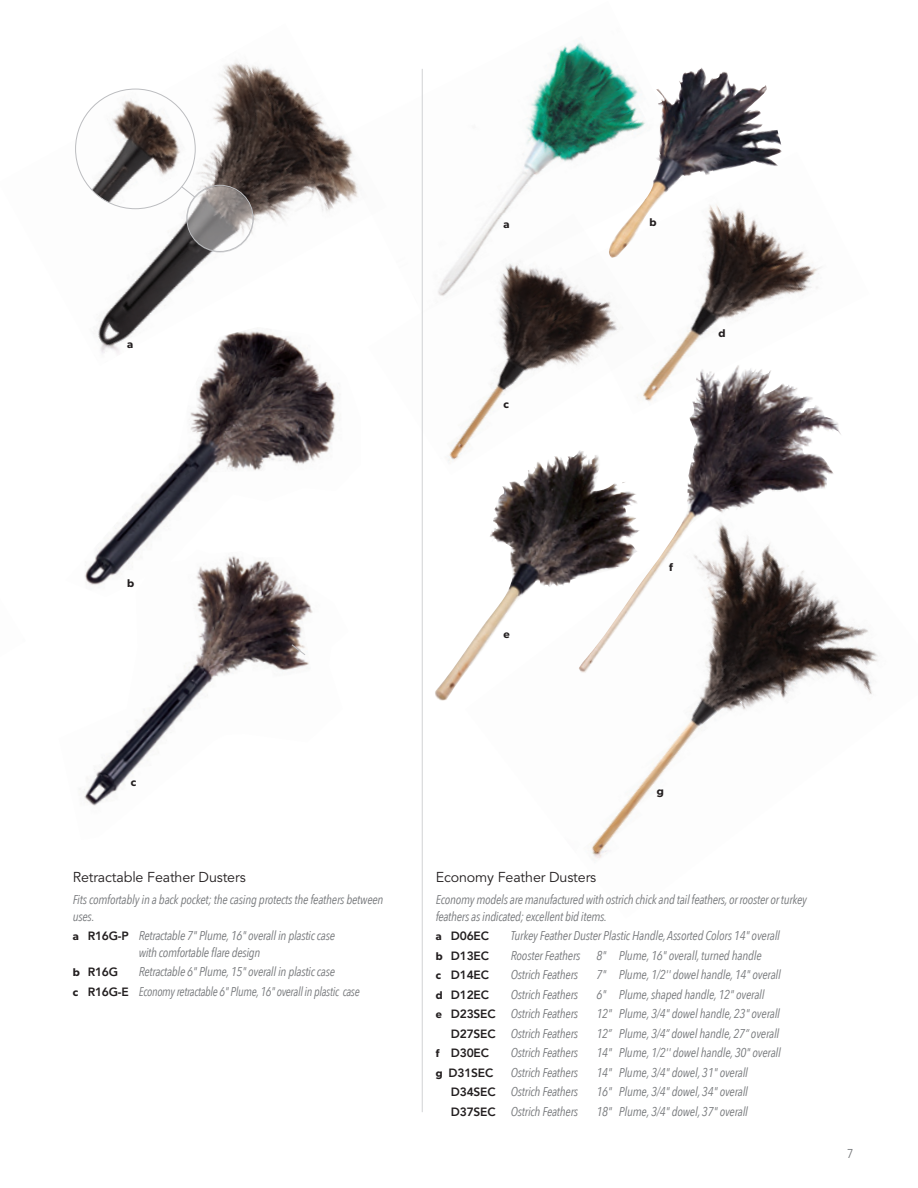
<style>
.page{position:relative;width:918px;height:1188px;background:#fff}
.page>*{position:absolute;margin:0;border:0;box-sizing:border-box;transform-origin:0 0}
.product_name{font:14.25px "Avenir";letter-spacing:-.01em;color:#231f20}
.body_text_letter_ind{font:italic 12.75px/16.5px "Avenir Next Condensed";letter-spacing:-.015em;color:#76787b}
.product_description{font:italic 12.75px/16.5px "Avenir Next Condensed";letter-spacing:-.02em;color:#76787b}
.body_text_letter_ind-2{font:italic 12.75px "Avenir Next Condensed";letter-spacing:-.015em;color:#76787b;scale:.95 1}
.t1{font:12.75px "Avenir";color:#76787b;scale:.9 1}
.body_text_letter_ind-3{font:800 12px "Avenir";letter-spacing:-.015em;color:#231f20}
.t2{font:600 11.25px "Gibson";color:#231f20}
.s1{font-family:"Gibson";font-weight:600;font-style:normal;font-size:11.25px;color:#231f20}
.s2{font-family:"Avenir";font-weight:800;font-style:normal;font-size:12px;color:#231f20}
.s3{font-family:"Gibson";font-weight:600;font-size:11.25px}
</style>
<div class="page">
<img style="left:421px;top:42px;width:190px;height:172px">
<img style="left:83px;top:598px;width:230px;height:208px">
<img style="left:85px;top:366px;width:255px;height:231px">
<img style="left:595px;top:67px;width:187px;height:85px">
<img style="left:435px;top:652px;width:30px;height:49px">
<img style="left:689px;top:414px;width:152px;height:53px">
<img style="left:75px;top:62px;width:283px;height:304px">
<img style="left:465px;top:467px;width:413px;height:393px">
<img style="left:421px;top:214px;width:235px;height:261px">
<img style="left:561px;top:152px;width:262px;height:262px">
<svg style="left:187px;top:186px;width:66px;height:66px;background:#a29e9d"></svg>
<svg style="left:291px;top:644px;width:15px;height:12px"></svg>
<img style="left:76px;top:89px;width:119px;height:120px;border-radius:60px">
<div style="left:186px;top:185px;width:67px;height:67px;border:1px solid #bcbdc0;border-radius:50%"></div>
<svg style="left:181px;top:186px;width:15px;height:12px"></svg>
<hr style="left:422px;top:69px;width:1px;height:1043px;background:#d1d2d4">
<p class="t2" style="left:127px;top:337px;width:8px">a</p>
<p class="t2" style="left:504px;top:217px;width:8px">a</p>
<p class="t2" style="left:504px;top:397px;width:7px">c</p>
<p class="t2" style="left:650px;top:215px;width:9px">b</p>
<p class="t2" style="left:719px;top:327px;width:9px">d</p>
<p class="t2" style="left:127px;top:576px;width:9px">b</p>
<p class="t2" style="left:504px;top:628px;width:8px">e</p>
<p class="t2" style="left:669px;top:560px;width:5px">f</p>
<p class="t2" style="left:131px;top:775px;width:7px">c</p>
<p class="product_name" style="left:73px;top:869px;width:175px">Retractable Feather Dusters</p>
<p class="product_description" style="left:73px;top:892px;width:312px">Fits comfortably in a back pocket; the casing protects the feathers between uses.</p>
<p class="body_text_letter_ind" style="left:139px;top:928px;width:198px;text-indent:-66px"><span class="s1">a</span> <span class="s2">R16G-P</span> Retractable 7" Plume, 16" overall in plastic case with comfortable flare design</p>
<p class="body_text_letter_ind-3" style="left:73px;top:961px;width:47px"><span class="s3">b</span> R16G</p>
<p class="body_text_letter_ind" style="left:139px;top:964px;width:198px">Retractable 6" Plume, 15" overall in plastic case</p>
<p class="body_text_letter_ind-2" style="left:73px;top:984px;width:304px"><span class="s1">c</span> <span class="s2">R16G-E</span> Economy retractable 6" Plume, 16" overall in plastic case</p>
<p class="t2" style="left:657px;top:784px;width:9px">g</p>
<p class="product_name" style="left:436px;top:869px;width:162px">Economy Feather Dusters</p>
<p class="product_description" style="left:436px;top:892px;width:373px">Economy models are manufactured with ostrich chick and tail feathers, or rooster or turkey feathers as indicated; excellent bid items.</p>
<p class="body_text_letter_ind-3" style="left:436px;top:925px;width:55px"><span class="s3">a</span> D06EC</p>
<p class="body_text_letter_ind" style="left:511px;top:928px;width:271px">Turkey Feather Duster Plastic Handle, Assorted Colors 14" overall</p>
<p class="body_text_letter_ind-3" style="left:436px;top:945px;width:55px"><span class="s3">b</span> D13EC</p>
<p class="body_text_letter_ind" style="left:511px;top:947px;width:252px">Rooster Feathers 8" Plume, 16" overall, turned handle</p>
<p class="body_text_letter_ind-3" style="left:436px;top:964px;width:55px"><span class="s3">c</span> D14EC</p>
<p class="body_text_letter_ind" style="left:511px;top:967px;width:69px">Ostrich Feathers</p>
<p class="body_text_letter_ind" style="left:596px;top:967px;width:186px">7" Plume, 1/2'' dowel handle, 14" overall</p>
<p class="body_text_letter_ind-3" style="left:436px;top:984px;width:55px"><span class="s3">d</span> D12EC</p>
<p class="body_text_letter_ind" style="left:511px;top:986px;width:69px">Ostrich Feathers</p>
<p class="body_text_letter_ind" style="left:596px;top:986px;width:170px">6" Plume, shaped handle, 12" overall</p>
<p class="body_text_letter_ind" style="left:436px;top:1006px;width:144px"><span class="s1">e</span> <span class="s2">D23SEC</span> Ostrich Feathers</p>
<p class="body_text_letter_ind" style="left:596px;top:1006px;width:185px">12" Plume, 3/4" dowel handle, 23" overall</p>
<p class="body_text_letter_ind" style="left:451px;top:1025px;width:129px"><span class="s2">D27SEC</span> Ostrich Feathers</p>
<p class="body_text_letter_ind" style="left:596px;top:1025px;width:184px">12” Plume, 3/4” dowel handle, 27” overall</p>
<p class="body_text_letter_ind-3" style="left:436px;top:1042px;width:55px"><span class="s3">f</span> D30EC</p>
<p class="body_text_letter_ind" style="left:511px;top:1045px;width:69px">Ostrich Feathers</p>
<p class="body_text_letter_ind" style="left:596px;top:1045px;width:186px">14" Plume, 1/2'' dowel handle, 30" overall</p>
<p class="body_text_letter_ind-3" style="left:436px;top:1062px;width:59px"><span class="s3">g</span> D31SEC</p>
<p class="body_text_letter_ind" style="left:511px;top:1064px;width:69px">Ostrich Feathers</p>
<p class="body_text_letter_ind" style="left:596px;top:1064px;width:153px">14" Plume, 3/4" dowel, 31" overall</p>
<p class="body_text_letter_ind" style="left:451px;top:1084px;width:129px"><span class="s2">D34SEC</span> Ostrich Feathers</p>
<p class="body_text_letter_ind" style="left:596px;top:1084px;width:153px">16" Plume, 3/4" dowel, 34" overall</p>
<p class="body_text_letter_ind" style="left:451px;top:1103px;width:129px"><span class="s2">D37SEC</span> Ostrich Feathers</p>
<p class="body_text_letter_ind" style="left:596px;top:1103px;width:153px">18" Plume, 3/4" dowel, 37" overall</p>
<p class="t1" style="left:847px;top:1146px;width:9px">7</p>
</div>
